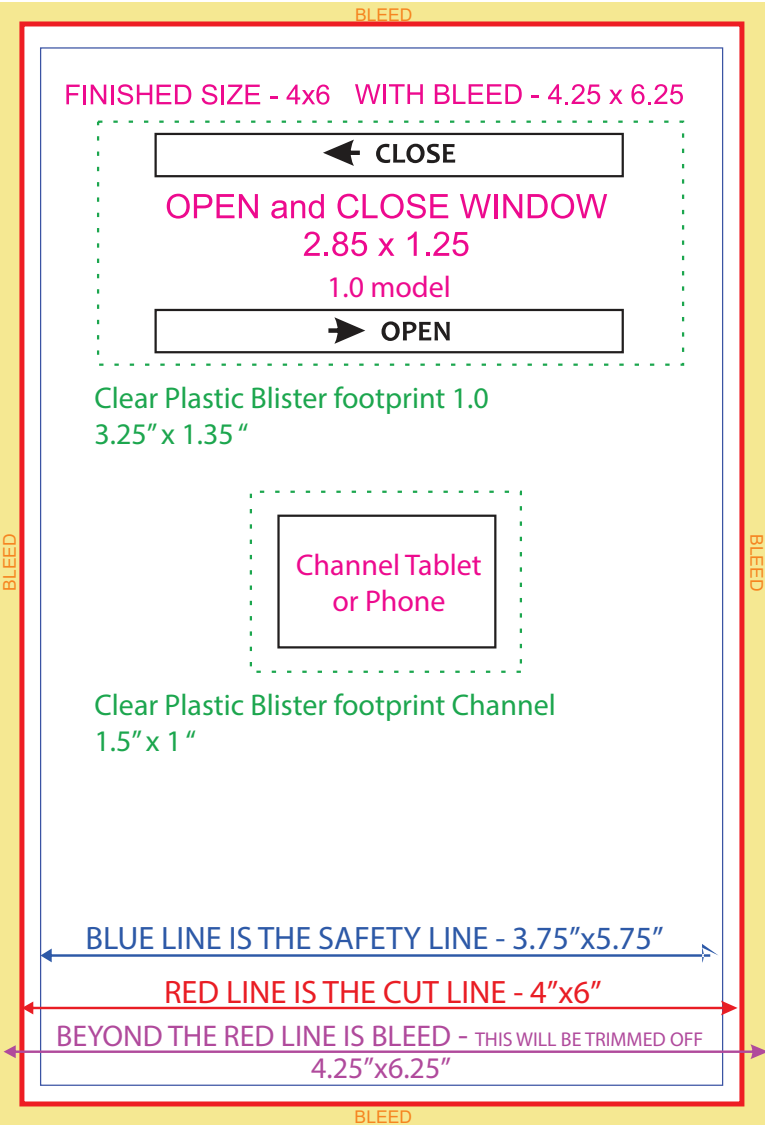
<style>
.page{position:relative;width:765px;height:1125px;background:#fff}
.page>*{position:absolute;margin:0;border:0;box-sizing:border-box;transform-origin:0 0}
.t1{font:32.5px "Myriad Pro";color:#2d59a7}
.t2{font:32.5px "Myriad Pro";color:#e91d24}
.t3{font:30px/36px "Myriad Pro";color:#1ca64e}
.t4{font:30px/32.5px "Myriad Pro";color:#b04a9c;text-align:center}
.t5{font:30px/36px "Myriad Pro";color:#ed0a8e;text-align:center}
.t6{font:17.5px "Arial";color:#f58521}
.s1{font-size:32.5px}
.s2{font-size:20px}
</style>
<div class="page">
<div style="left:0;top:3px;width:765px;height:1122px;background:#f5e892"></div>
<div style="left:19px;top:21px;width:725px;height:1085px;background:#fff;border:5px solid #ee1d23"></div>
<div style="left:40px;top:47px;width:683px;height:1039px;background:#fff;border:1px solid #3a53a3"></div>
<svg style="left:323px;top:140px;width:37px;height:26px"></svg>
<svg style="left:376px;top:144px;width:79px;height:19px"></svg>
<svg style="left:328px;top:317px;width:37px;height:27px"></svg>
<svg style="left:382px;top:321px;width:68px;height:20px"></svg>
<div style="left:155px;top:133px;width:469px;height:44px;border:2px solid #211e1e"></div>
<div style="left:155px;top:309px;width:469px;height:44px;border:2px solid #211e1e"></div>
<svg style="left:66px;top:85px;width:14px;height:19px"></svg>
<hr style="left:83px;top:85px;width:3px;height:19px;background:#ed0a8e">
<svg style="left:91px;top:85px;width:15px;height:19px"></svg>
<hr style="left:111px;top:85px;width:3px;height:19px;background:#ed0a8e">
<svg style="left:117px;top:84px;width:74px;height:21px"></svg>
<svg style="left:202px;top:84px;width:15px;height:21px"></svg>
<hr style="left:221px;top:85px;width:3px;height:19px;background:#ed0a8e">
<svg style="left:227px;top:85px;width:33px;height:19px"></svg>
<svg style="left:270px;top:96px;width:8px;height:2px"></svg>
<svg style="left:287px;top:85px;width:42px;height:20px"></svg>
<svg style="left:355px;top:84px;width:25px;height:20px"></svg>
<hr style="left:383px;top:84px;width:3px;height:20px;background:#ed0a8e">
<svg style="left:389px;top:84px;width:34px;height:20px"></svg>
<svg style="left:435px;top:84px;width:87px;height:20px"></svg>
<svg style="left:532px;top:96px;width:7px;height:2px"></svg>
<svg style="left:609px;top:90px;width:14px;height:14px"></svg>
<svg style="left:40px;top:944px;width:678px;height:19px"></svg>
<div style="left:97px;top:121px;width:587px;height:245px;border:2px dashed #1ca64e"></div>
<svg style="left:167px;top:194px;width:91px;height:25px"></svg>
<svg style="left:271px;top:194px;width:53px;height:25px"></svg>
<svg style="left:337px;top:194px;width:111px;height:25px"></svg>
<svg style="left:460px;top:194px;width:31px;height:24px"></svg>
<hr style="left:494px;top:194px;width:4px;height:24px;background:#ed0a8e">
<svg style="left:503px;top:194px;width:19px;height:24px"></svg>
<svg style="left:528px;top:194px;width:79px;height:25px"></svg>
<svg style="left:304px;top:232px;width:63px;height:24px"></svg>
<svg style="left:378px;top:238px;width:16px;height:18px"></svg>
<svg style="left:408px;top:232px;width:9px;height:24px"></svg>
<svg style="left:426px;top:232px;width:42px;height:24px"></svg>
<svg style="left:22px;top:1001px;width:716px;height:14px"></svg>
<svg style="left:4px;top:1044px;width:761px;height:15px"></svg>
<div style="left:250px;top:491px;width:272px;height:182px;border:2px dashed #1ca64e"></div>
<div style="left:277px;top:515px;width:219px;height:134px;border:2px solid #211e1e"></div>
<svg style="left:548px;top:84px;width:52px;height:20px"></svg>
<svg style="left:631px;top:84px;width:52px;height:20px"></svg>
<p class="t6" style="left:355px;top:2px;width:59px">BLEED</p>
<p class="t6" style="left:-2px;top:591px;width:59px;rotate:-90deg">BLEED</p>
<p class="t5" style="left:327px;top:268px;width:125px">1.0 model</p>
<p class="t3" style="left:95px;top:379px;width:396px">Clear Plastic Blister footprint 1.0<br>3.25” x 1.35 “</p>
<p class="t5" style="left:296px;top:546px;width:187px">Channel Tablet or Phone</p>
<p class="t3" style="left:95px;top:686px;width:463px">Clear Plastic Blister footprint Channel<br>1.5” x 1 “</p>
<p class="t6" style="left:769px;top:534px;width:59px;rotate:90deg">BLEED</p>
<p class="t1" style="left:86px;top:918px;width:580px">BLUE LINE IS THE SAFETY LINE - 3.75”x5.75”</p>
<p class="t2" style="left:164px;top:972px;width:439px">RED LINE IS THE CUT LINE - 4”x6”</p>
<p class="t4" style="left:56px;top:1019px;width:649px">BEYOND THE RED LINE IS BLEED <span class="s1">-</span> <span class="s2">THIS WILL BE TRIMMED OFF<br></span>4.25”x6.25”</p>
<p class="t6" style="left:355px;top:1105px;width:59px">BLEED</p>
</div>
